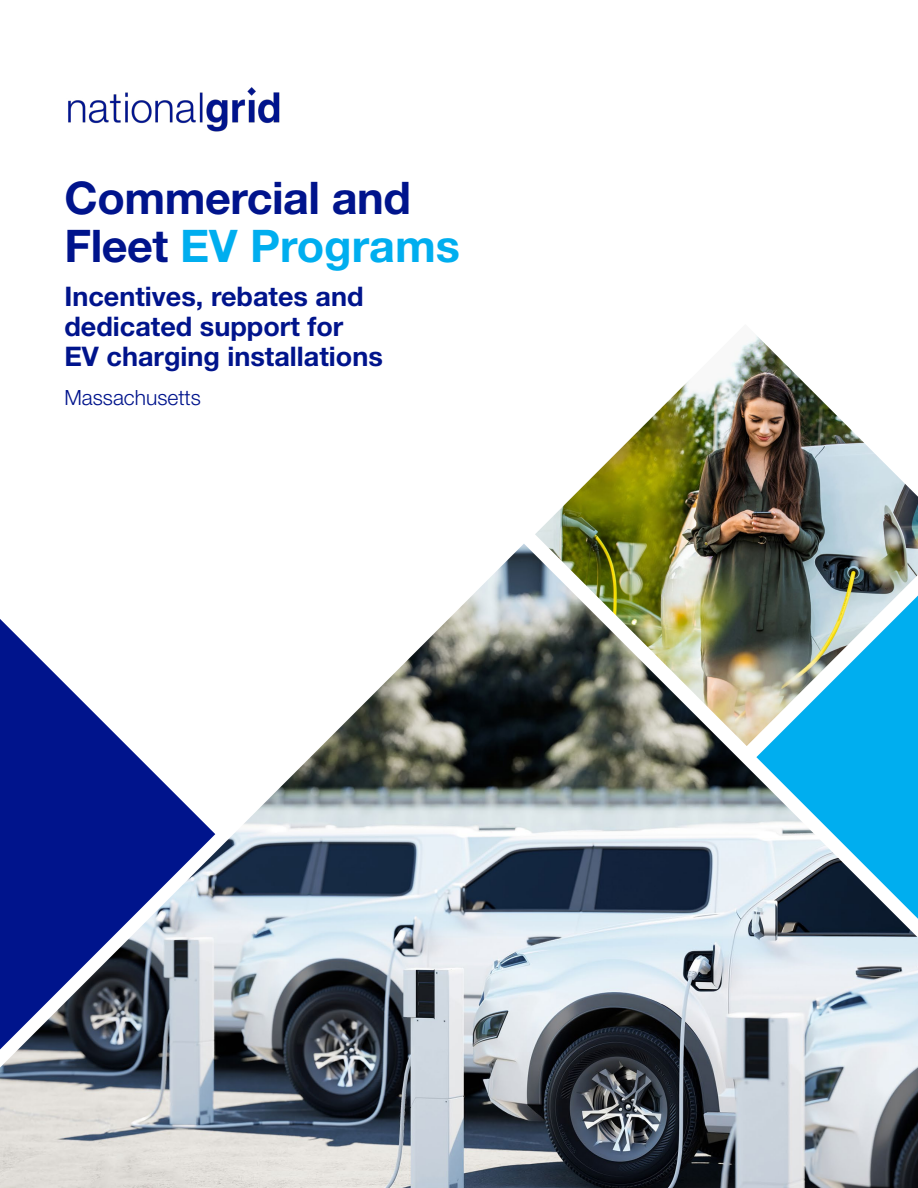
<style>
.page{position:relative;width:918px;height:1188px;background:#fff}
.page>*{position:absolute;margin:0;border:0;box-sizing:border-box;transform-origin:0 0}
.t1{font:700 45px/48px "Helvetica Neue LT Std";letter-spacing:-.01em;color:#00148c}
.t2{font:700 27px/30px "Helvetica Neue LT Std";color:#00148c}
.t3{font:300 21px "Helvetica Neue LT Std";color:#00148c}
.s1{color:#00aeef}
</style>
<div class="page">
<img style="left:68px;top:87px;width:212px;height:45px">
<img style="left:0;top:544px;width:918px;height:644px">
<img style="left:535px;top:335px;width:383px;height:411px">
<svg style="left:756px;top:596px;width:162px;height:323px;background:#51accc"></svg>
<svg style="left:0;top:619px;width:215px;height:430px;fill:#03148c"></svg>
<h1 class="t1" style="left:64px;top:173px;width:397px">Commercial and<br>Fleet <span class="s1">EV Programs</span></h1>
<p class="t2" style="left:64px;top:281px;width:320px">Incentives, rebates and dedicated support for<br>EV charging installations</p>
<p class="t3" style="left:64px;top:384px;width:138px">Massachusetts</p>
</div>
